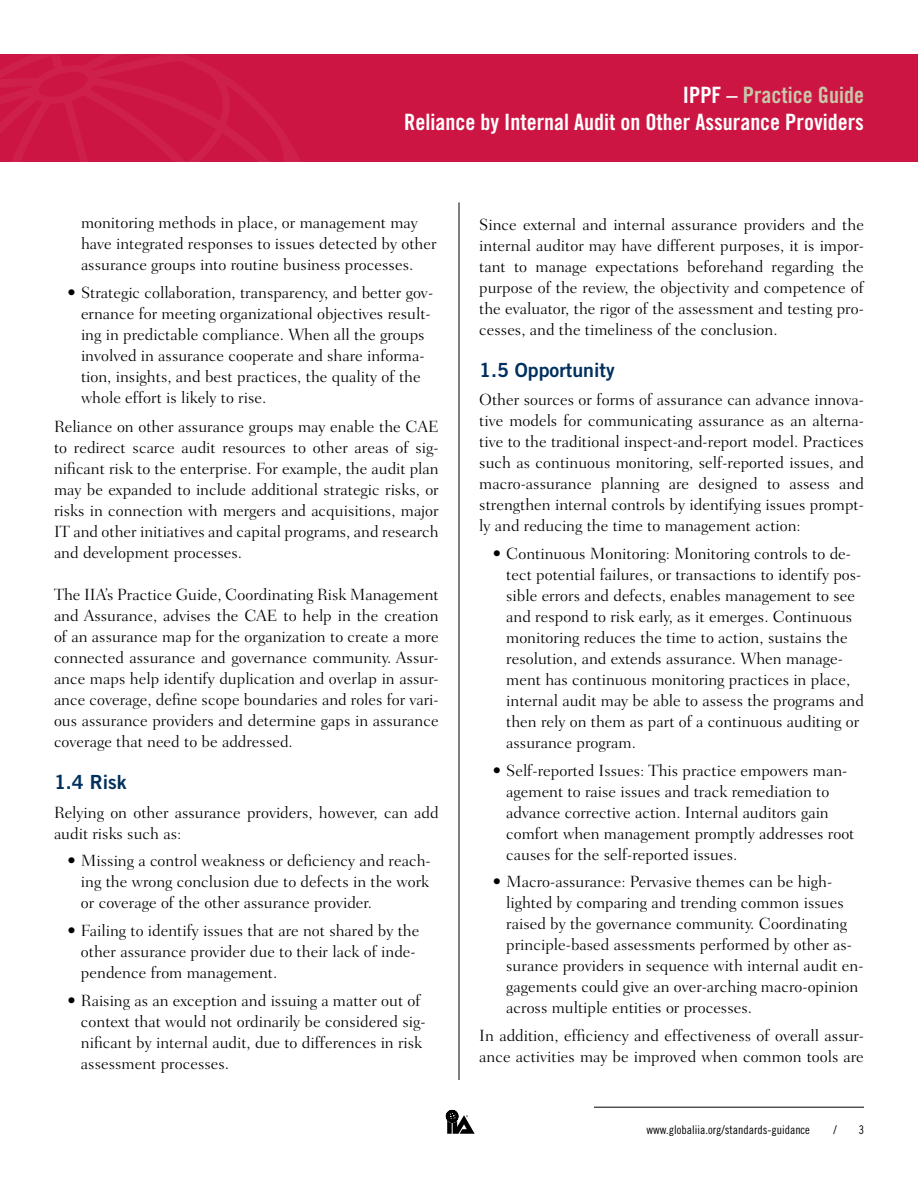
<style>
.page{position:relative;width:918px;height:1188px;background:#fff}
.page>*{position:absolute;margin:0;border:0;box-sizing:border-box;transform-origin:0 0}
.t1{font:22.5px/27px "Trade Gothic Bold Cond Twenty";color:#fff;text-align:right}
.t2{font:19.5px "Trade Gothic Bold Two";color:#00305e}
.t3{font:300 16.5px/21px "Fairfield LH";color:#000}
.t4{font:12px "Trade Gothic Cond Eighteen";color:#000}
.s1{color:#c9c7a9}
</style>
<div class="page">
<div style="left:0;top:54px;width:918px;height:108px;background:#cd1543"></div>
<svg style="left:0;top:54px;width:300px;height:108px"></svg>
<hr style="left:594px;top:1107px;width:270px;height:1px;background:#000">
<svg style="left:446px;top:1110px;width:29px;height:24px"></svg>
<hr style="left:459px;top:202px;width:1px;height:878px;background:#000">
<h1 class="t1" style="left:404px;top:81px;width:461px">IPPF – <span class="s1">Practice Guide<br></span>Reliance by Internal Audit on Other Assurance Providers</h1>
<p class="t3" style="left:81px;top:213px;width:357px">monitoring methods in place, or management may have integrated responses to issues detected by other assurance groups into routine business processes.</p>
<p class="t3" style="left:81px;top:282px;width:354px;text-indent:-13px">• Strategic collaboration, transparency, and better gov&shy;ernance for meeting organizational objectives result&shy;ing in predictable compliance. When all the groups involved in assurance cooperate and share informa&shy;tion, insights, and best practices, the quality of the whole effort is likely to rise.</p>
<p class="t3" style="left:54px;top:416px;width:386px;text-align:justify">Reliance on other assurance groups may enable the CAE to redirect scarce audit resources to other areas of sig&shy;nificant risk to the enterprise. For example, the audit plan may be expanded to include additional strategic risks, or risks in connection with mergers and acquisitions, major IT and other initiatives and capital programs, and research and development processes.</p>
<p class="t3" style="left:54px;top:584px;width:386px;text-align:justify">The IIA’s Practice Guide, Coordinating Risk Management and Assurance, advises the CAE to help in the creation of an assurance map for the organization to create a more connected assurance and governance community. Assur&shy;ance maps help identify duplication and overlap in assur&shy;ance coverage, define scope boundaries and roles for vari&shy;ous assurance providers and determine gaps in assurance coverage that need to be addressed.</p>
<p class="t2" style="left:54px;top:770px;width:74px">1.4 Risk</p>
<p class="t3" style="left:54px;top:802px;width:386px">Relying on other assurance providers, however, can add audit risks such as:</p>
<p class="t3" style="left:81px;top:850px;width:351px;text-align:justify;text-indent:-13px">• Missing a control weakness or deficiency and reach&shy;ing the wrong conclusion due to defects in the work or coverage of the other assurance provider.</p>
<p class="t3" style="left:81px;top:920px;width:340px;text-indent:-13px">• Failing to identify issues that are not shared by the other assurance provider due to their lack of inde&shy;pendence from management.</p>
<p class="t3" style="left:81px;top:990px;width:346px;text-indent:-13px">• Raising as an exception and issuing a matter out of context that would not ordinarily be considered sig&shy;nificant by internal audit, due to differences in risk assessment processes.</p>
<p class="t3" style="left:479px;top:214px;width:386px;text-align:justify">Since external and internal assurance providers and the internal auditor may have different purposes, it is impor&shy;tant to manage expectations beforehand regarding the purpose of the review, the objectivity and competence of the evaluator, the rigor of the assessment and testing pro&shy;cesses, and the timeliness of the conclusion.</p>
<p class="t2" style="left:479px;top:357px;width:137px">1.5 Opportunity</p>
<p class="t3" style="left:479px;top:389px;width:386px;text-align:justify">Other sources or forms of assurance can advance innova&shy;tive models for communicating assurance as an alterna&shy;tive to the traditional inspect-and-report model. Practices such as continuous monitoring, self-reported issues, and macro-assurance planning are designed to assess and strengthen internal controls by identifying issues prompt&shy;ly and reducing the time to management action:</p>
<p class="t3" style="left:506px;top:543px;width:359px;text-indent:-13px">• Continuous Monitoring: Monitoring controls to de&shy;tect potential failures, or transactions to identify pos&shy;sible errors and defects, enables management to see and respond to risk early, as it emerges. Continuous monitoring reduces the time to action, sustains the resolution, and extends assurance. When manage&shy;ment has continuous monitoring practices in place, internal audit may be able to assess the programs and then rely on them as part of a continuous auditing or assurance program.</p>
<p class="t3" style="left:506px;top:760px;width:350px;text-indent:-13px">• Self-reported Issues: This practice empowers man&shy;agement to raise issues and track remediation to advance corrective action. Internal auditors gain comfort when management promptly addresses root causes for the self-reported issues.</p>
<p class="t3" style="left:506px;top:871px;width:359px;text-indent:-13px">• Macro-assurance: Pervasive themes can be high&shy;lighted by comparing and trending common issues raised by the governance community. Coordinating principle-based assessments performed by other as&shy;surance providers in sequence with internal audit en&shy;gagements could give an over-arching macro-opinion across multiple entities or processes.</p>
<p class="t3" style="left:479px;top:1025px;width:386px">In addition, efficiency and effectiveness of overall assur&shy;ance activities may be improved when common tools are</p>
<p class="t4" style="left:647px;top:1123px;width:165px">www.globaliia.org/standards-guidance</p>
<p class="t4" style="left:834px;top:1123px;width:5px">/</p>
<p class="t4" style="left:859px;top:1123px;width:7px">3</p>
</div>
